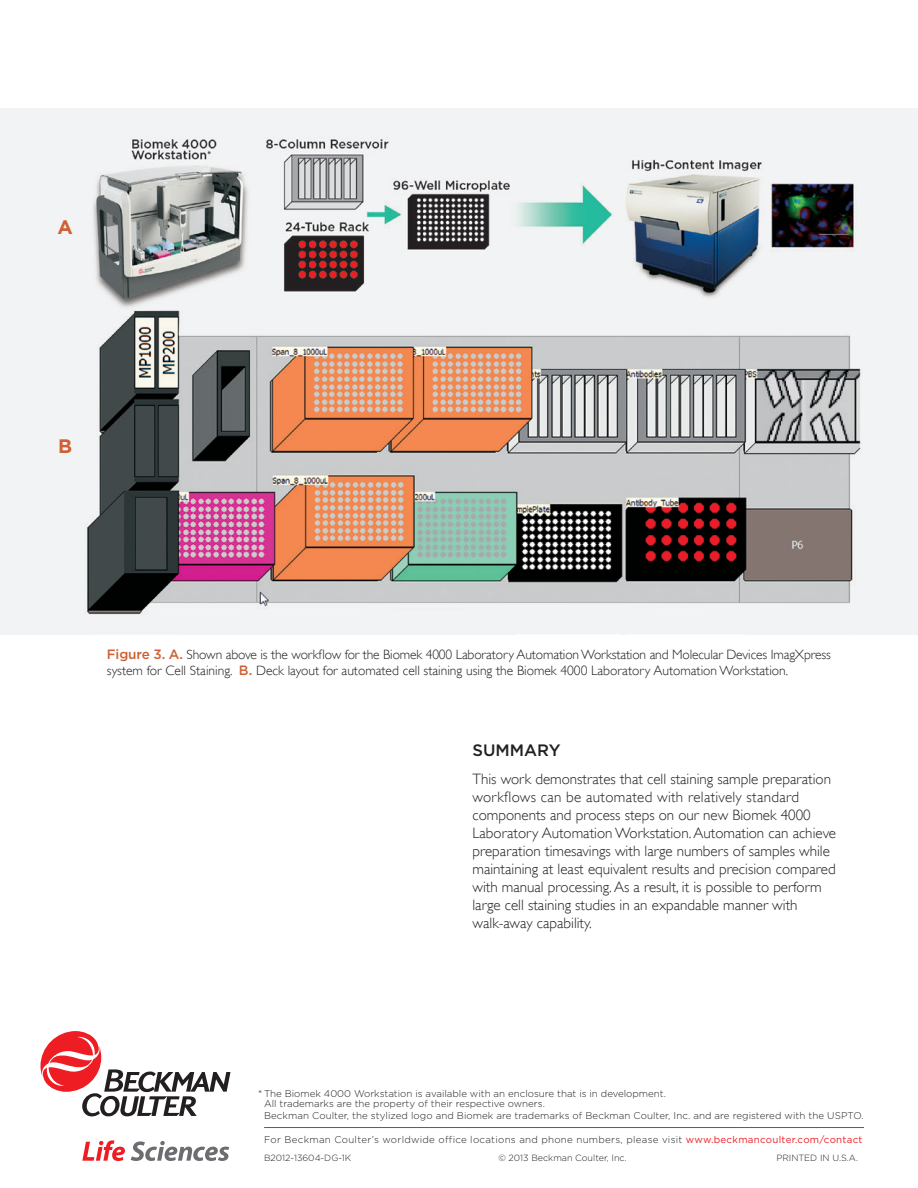
<style>
.page{position:relative;width:918px;height:1188px;background:#fff}
.page>*{position:absolute;margin:0;border:0;box-sizing:border-box;transform-origin:0 0}
.bullets{font:700 19.5px "Gotham";color:#ce6033}
.subhead{font:500 16.5px "Gotham";color:#231f20}
.bodycopy{font:300 15px/18px "Gill Sans";color:#231f20}
.t1{font:300 13.5px/16.5px "Gill Sans";color:#231f20}
.t2{font:300 9.75px/10.2px "Gotham";letter-spacing:.005em;color:#231f20}
.t3{font:300 9.75px "Gotham";letter-spacing:.03em;color:#231f20}
.t4{font:300 9px "Gotham";color:#231f20}
.s1{font-family:"Gotham";font-weight:500;color:#ce6033}
.s2{font-weight:400;color:#ee1d23}
</style>
<div class="page">
<img style="left:0;top:108px;width:918px;height:527px">
<hr style="left:264px;top:1127px;width:600px;height:1px;background:#ee1d23">
<svg style="left:40px;top:1031px;width:191px;height:85px"></svg>
<svg style="left:82px;top:1140px;width:43px;height:21px"></svg>
<svg style="left:131px;top:1141px;width:98px;height:20px"></svg>
<p class="bullets" style="left:57px;top:214px;width:17px">A</p>
<p class="bullets" style="left:58px;top:433px;width:16px">B</p>
<p class="t1" style="left:107px;top:646px;width:726px"><span class="s1">Figure 3. A.</span> Shown above is the workflow for the Biomek 4000 Laboratory Automation Workstation and Molecular Devices ImagXpress system for Cell Staining. <span class="s1">B.</span> Deck layout for automated cell staining using the Biomek 4000 Laboratory Automation Workstation.</p>
<p class="subhead" style="left:472px;top:739px;width:90px">SUMMARY</p>
<p class="bodycopy" style="left:472px;top:770px;width:365px">This work demonstrates that cell staining sample preparation workflows can be automated with relatively standard components and process steps on our new Biomek 4000<br>Laboratory Automation Workstation. Automation can achieve preparation timesavings with large numbers of samples while maintaining at least equivalent results and precision compared with manual processing. As a result, it is possible to perform large cell staining studies in an expandable manner with walk-away capability.</p>
<p class="t2" style="left:264px;top:1088px;width:403px;text-indent:-6px">* The Biomek 4000 Workstation is available with an enclosure that is in development.<br>All trademarks are the property of their respective owners.</p>
<p class="t2" style="left:264px;top:1110px;width:601px">Beckman Coulter, the stylized logo and Biomek are trademarks of Beckman Coulter, Inc. and are registered with the USPTO.</p>
<p class="t3" style="left:264px;top:1133px;width:600px">For Beckman Coulter’s worldwide office locations and phone numbers, please visit <span class="s2">www.beckmancoulter.com/contact</span></p>
<p class="t4" style="left:264px;top:1152px;width:89px">B2012-13604-DG-1K</p>
<p class="t4" style="left:498px;top:1152px;width:130px">© 2013 Beckman Coulter, Inc.</p>
<p class="t4" style="left:776px;top:1152px;width:83px">PRINTED IN U.S.A.</p>
</div>
